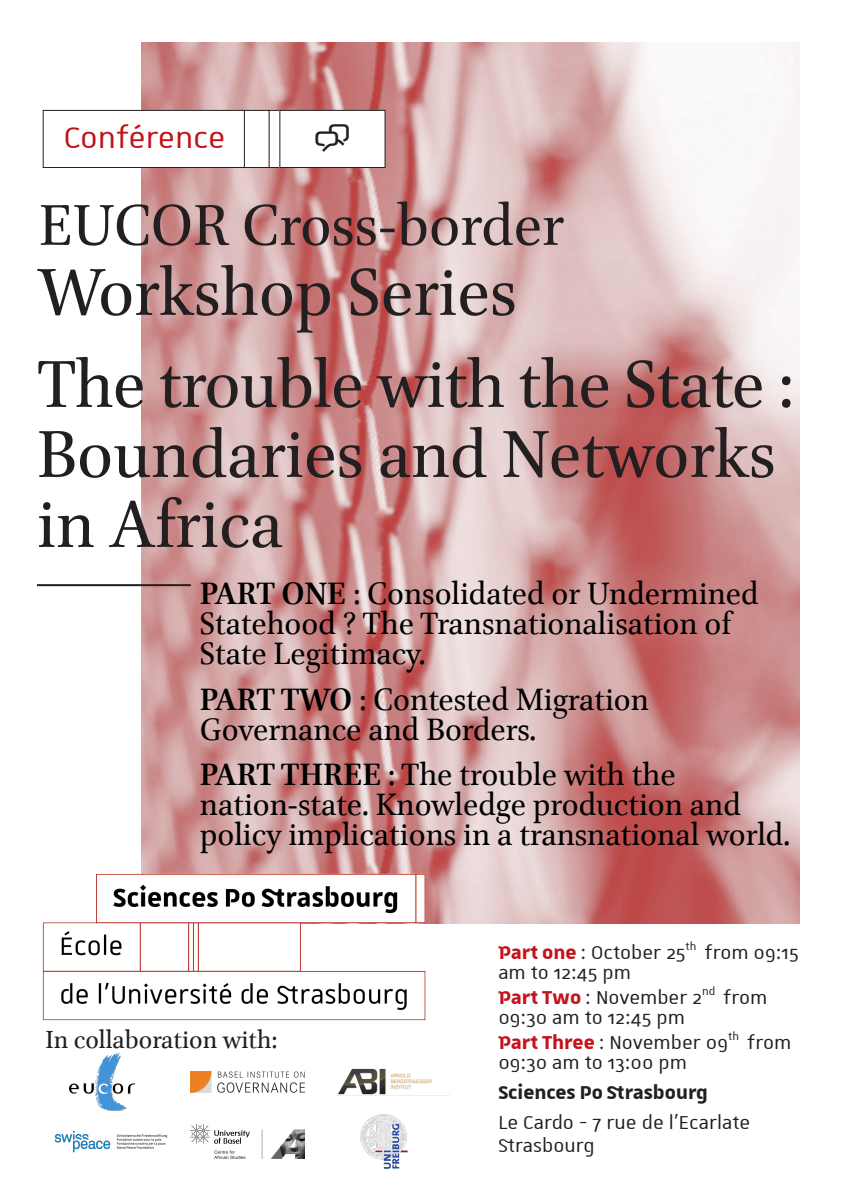
<style>
.page{position:relative;width:842px;height:1191px;background:#fff}
.page>*{position:absolute;margin:0;border:0;box-sizing:border-box;transform-origin:0 0}
.t1{font:75px/70px "Brill";color:#231f20}
.t2{font:65px "Brill";color:#231f20}
.Encadrés{font:40px "Unistra D";letter-spacing:-.005em;color:#c4121a}
.Message_principal{font:35px/30px "Brill";color:#000}
.t3{font:28px "Brill";color:#231f20}
.t4{font:25px/20px "Unistra D";color:#231f20}
.t5{font:25px "Unistra A";color:#231f20}
.t6{font:700 25px "Unistra A";color:#231f20}
.s1{font-weight:700}
.s2{font-weight:700;color:#c4121a}
</style>
<div class="page">
<img style="left:142px;top:43px;width:657px;height:880px">
<hr style="left:37px;top:584px;width:154px;height:2px;background:#231f20">
<img style="left:70px;top:1053px;width:64px;height:57px">
<img style="left:54px;top:1130px;width:114px;height:22px">
<img style="left:191px;top:1124px;width:113px;height:34px">
<img style="left:360px;top:1114px;width:48px;height:55px">
<img style="left:336px;top:1068px;width:114px;height:28px">
<img style="left:191px;top:1071px;width:113px;height:21px">
<div style="left:43px;top:110px;width:202px;height:57px;background:#fff"></div>
<div style="left:43px;top:110px;width:202px;height:58px;border:1px solid #231f20"></div>
<div style="left:244px;top:110px;width:25px;height:57px;background:#fff"></div>
<div style="left:244px;top:110px;width:26px;height:58px;border:1px solid #231f20"></div>
<div style="left:269px;top:110px;width:11px;height:57px;background:#fff"></div>
<div style="left:280px;top:110px;width:105px;height:57px;background:#fff"></div>
<div style="left:279px;top:110px;width:107px;height:58px;border:1px solid #231f20"></div>
<img style="left:42px;top:873px;width:383px;height:147px">
<p class="Encadrés" style="left:64px;top:117px;width:163px">Conférence</p>
<p class="t2" style="left:39px;top:181px;width:526px">EUCOR Cross-border</p>
<p class="t1" style="left:39px;top:260px;width:479px">Workshop Series</p>
<p class="t1" style="left:37px;top:352px;width:757px">The trouble with the State :</p>
<p class="t1" style="left:37px;top:422px;width:740px">Boundaries and Networks in Africa</p>
<p class="Message_principal" style="left:200px;top:580px;width:560px"><span class="s1">PART ONE</span> : Consolidated or Undermined<br>Statehood ? The Transnationalisation of<br>State Legitimacy.</p>
<p class="Message_principal" style="left:200px;top:686px;width:451px"><span class="s1">PART TWO</span> : Contested Migration<br>Governance and Borders.</p>
<p class="Message_principal" style="left:200px;top:760px;width:477px"><span class="s1">PART THREE</span> : The trouble with the</p>
<p class="Message_principal" style="left:200px;top:790px;width:542px">nation-state. Knowledge production and</p>
<p class="Message_principal" style="left:200px;top:820px;width:592px">policy implications in a transnational world.</p>
<p class="t3" style="left:45px;top:1020px;width:233px">In collaboration with:</p>
<p class="t4" style="left:498px;top:941px;width:302px"><span class="s2">Part one</span> : October 25<sup>th</sup> from 09:15 am to 12:45 pm</p>
<p class="t4" style="left:498px;top:986px;width:271px"><span class="s2">Part Two</span> : November 2<sup>nd</sup> from<br>09:30 am to 12:45 pm</p>
<p class="t4" style="left:498px;top:1031px;width:294px"><span class="s2">Part Three</span> : November 09<sup>th</sup> from<br>09:30 am to 13:00 pm</p>
<p class="t6" style="left:498px;top:1078px;width:211px">Sciences Po Strasbourg</p>
<p class="t5" style="left:498px;top:1109px;width:253px">Le Cardo - 7 rue de l'Ecarlate</p>
<p class="t5" style="left:498px;top:1132px;width:98px">Strasbourg</p>
</div>
